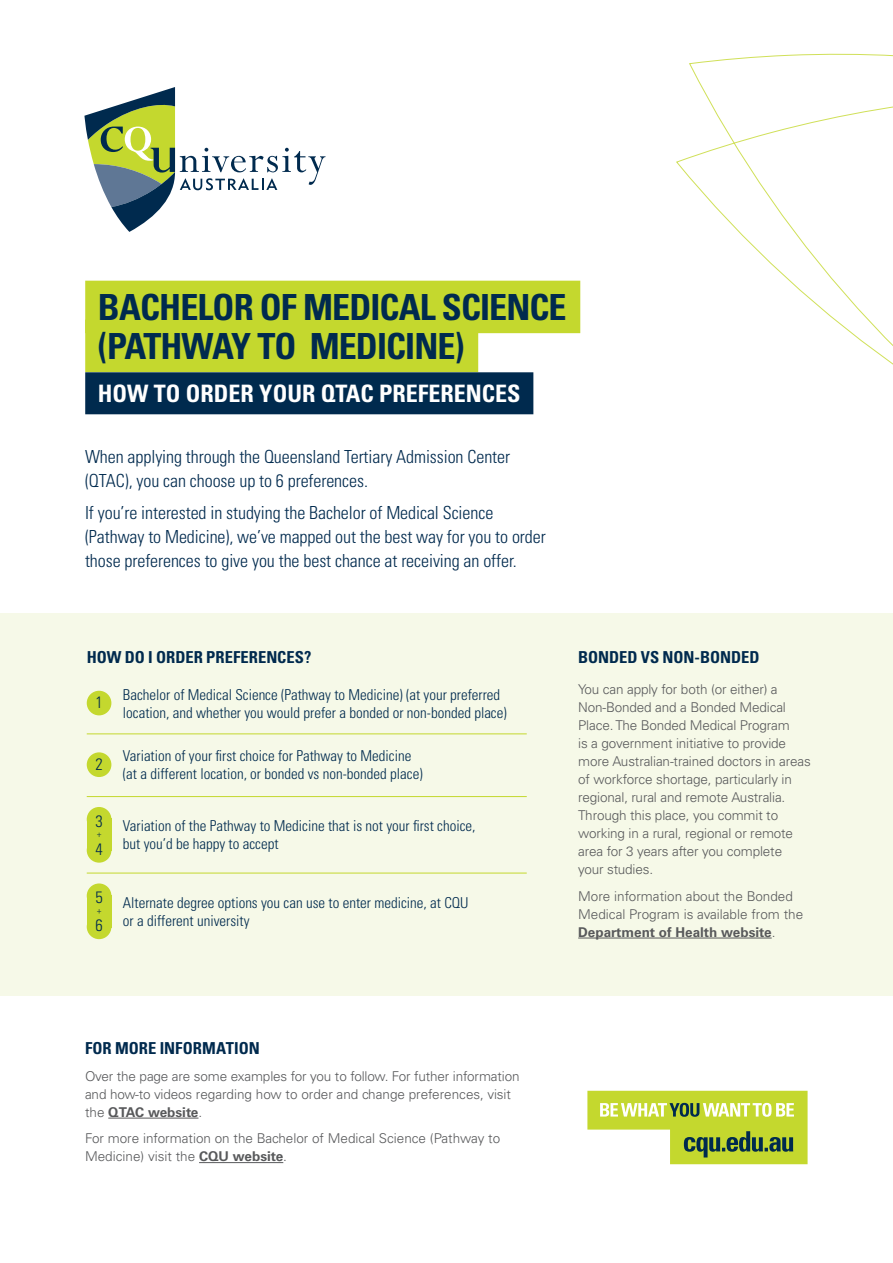
<style>
.page{position:relative;width:893px;height:1263px;background:#fff}
.page>*{position:absolute;margin:0;border:0;box-sizing:border-box;transform-origin:0 0}
.t1{font:700 condensed 36px/39px "Univers LT Std";letter-spacing:-.025em;color:#002a4e}
.t2{font:700 condensed 24px "Univers LT Std";color:#fff}
.t3{font:300 condensed 18px/24px "Univers LT Std";letter-spacing:-.005em;color:#002a4e}
.t4{font:700 condensed 16.5px "Univers LT Std";color:#002a4e}
.t5{font:300 condensed 16.5px/27.8px "Univers LT Std";color:#002a4e}
.t6{font:300 condensed 15px/18px "Univers LT Std";color:#002a4e}
.t7{font:300 13.5px/18px "Univers LT Std";letter-spacing:-.01em;color:#58595b}
.s1{font-weight:700}
</style>
<div class="page">
<div style="left:0;top:613px;width:893px;height:383px;background:#f6f9e8"></div>
<div style="left:85px;top:281px;width:495px;height:52px;background:#c4d82e"></div>
<div style="left:85px;top:320px;width:393px;height:52px;background:#c4d82e"></div>
<div style="left:85px;top:372px;width:448px;height:42px;background:#002a4e"></div>
<svg style="left:688px;top:53px;width:205px;height:312px"></svg>
<svg style="left:84px;top:87px;width:242px;height:145px"></svg>
<svg style="left:587px;top:1091px;width:221px;height:73px"></svg>
<hr style="left:578px;top:938px;width:194px;height:1px;background:#58595b">
<div style="left:87px;top:691px;width:24px;height:24px;background:#c4d82e;border-radius:50%"></div>
<div style="left:87px;top:752px;width:24px;height:25px;background:#c4d82e;border-radius:50%"></div>
<hr style="left:87px;top:734px;width:440px;height:1px;background:#c4d82e">
<hr style="left:87px;top:796px;width:440px;height:1px;background:#c4d82e">
<hr style="left:87px;top:873px;width:440px;height:1px;background:#c4d82e">
<hr style="left:108px;top:1118px;width:90px;height:1px;background:#58595b">
<hr style="left:199px;top:1162px;width:84px;height:1px;background:#58595b">
<div style="left:87px;top:818px;width:24px;height:33px;background:#c4d82e"></div>
<div style="left:87px;top:807px;width:24px;height:25px;background:#c4d82e;border-radius:50%"></div>
<div style="left:87px;top:838px;width:24px;height:25px;background:#c4d82e;border-radius:50%"></div>
<svg style="left:97px;top:832px;width:4px;height:5px"></svg>
<div style="left:87px;top:895px;width:24px;height:33px;background:#c4d82e"></div>
<div style="left:87px;top:883px;width:24px;height:25px;background:#c4d82e;border-radius:50%"></div>
<div style="left:87px;top:914px;width:24px;height:25px;background:#c4d82e;border-radius:50%"></div>
<h1 class="t1" style="left:98px;top:288px;width:470px">BACHELOR OF MEDICAL SCIENCE (PATHWAY TO MEDICINE)</h1>
<h2 class="t2" style="left:98px;top:378px;width:424px">HOW TO ORDER YOUR QTAC PREFERENCES</h2>
<h3 class="t3" style="left:85px;top:445px;width:427px">When applying through the Queensland Tertiary Admission Center (QTAC), you can choose up to 6 preferences.</h3>
<h3 class="t3" style="left:85px;top:501px;width:462px">If you’re interested in studying the Bachelor of Medical Science (Pathway to Medicine), we’ve mapped out the best way for you to order those preferences to give you the best chance at receiving an offer.</h3>
<p class="t4" style="left:87px;top:647px;width:226px">HOW DO I ORDER PREFERENCES?</p>
<p class="t4" style="left:578px;top:647px;width:183px">BONDED VS NON-BONDED</p>
<p class="t7" style="left:578px;top:680px;width:234px">You can apply for both (or either) a Non-Bonded and a Bonded Medical Place. The Bonded Medical Program<br>is a government initiative to provide more Australian-trained doctors in areas of workforce shortage, particularly in regional, rural and remote Australia.<br>Through this place, you commit to working in a rural, regional or remote area for 3 years after you complete your studies.</p>
<p class="t7" style="left:578px;top:887px;width:226px">More information about the Bonded<br>Medical Program is available from the<br><span class="s1">Department of Health website</span>.</p>
<p class="t6" style="left:123px;top:685px;width:385px">Bachelor of Medical Science (Pathway to Medicine) (at your preferred location, and whether you would prefer a bonded or non-bonded place)</p>
<p class="t6" style="left:123px;top:747px;width:301px">Variation of your first choice for Pathway to Medicine (at a different location, or bonded vs non-bonded place)</p>
<p class="t6" style="left:123px;top:817px;width:354px">Variation of the Pathway to Medicine that is not your first choice, but you’d be happy to accept</p>
<p class="t5" style="left:95px;top:688px;width:9px">1</p>
<p class="t5" style="left:95px;top:750px;width:9px">2</p>
<p class="t5" style="left:95px;top:807px;width:9px">3<br>4</p>
<p class="t5" style="left:95px;top:884px;width:9px">5<br>6</p>
<p class="t6" style="left:123px;top:893px;width:347px">Alternate degree options you can use to enter medicine, at CQU or a different university</p>
<p class="t4" style="left:85px;top:1038px;width:176px">FOR MORE INFORMATION</p>
<p class="t7" style="left:85px;top:1067px;width:436px">Over the page are some examples for you to follow. For futher information and how-to videos regarding how to order and change preferences, visit the <span class="s1">QTAC website</span>.</p>
<p class="t7" style="left:85px;top:1129px;width:417px">For more information on the Bachelor of Medical Science (Pathway to<br>Medicine) visit the <span class="s1">CQU website</span>.</p>
</div>
